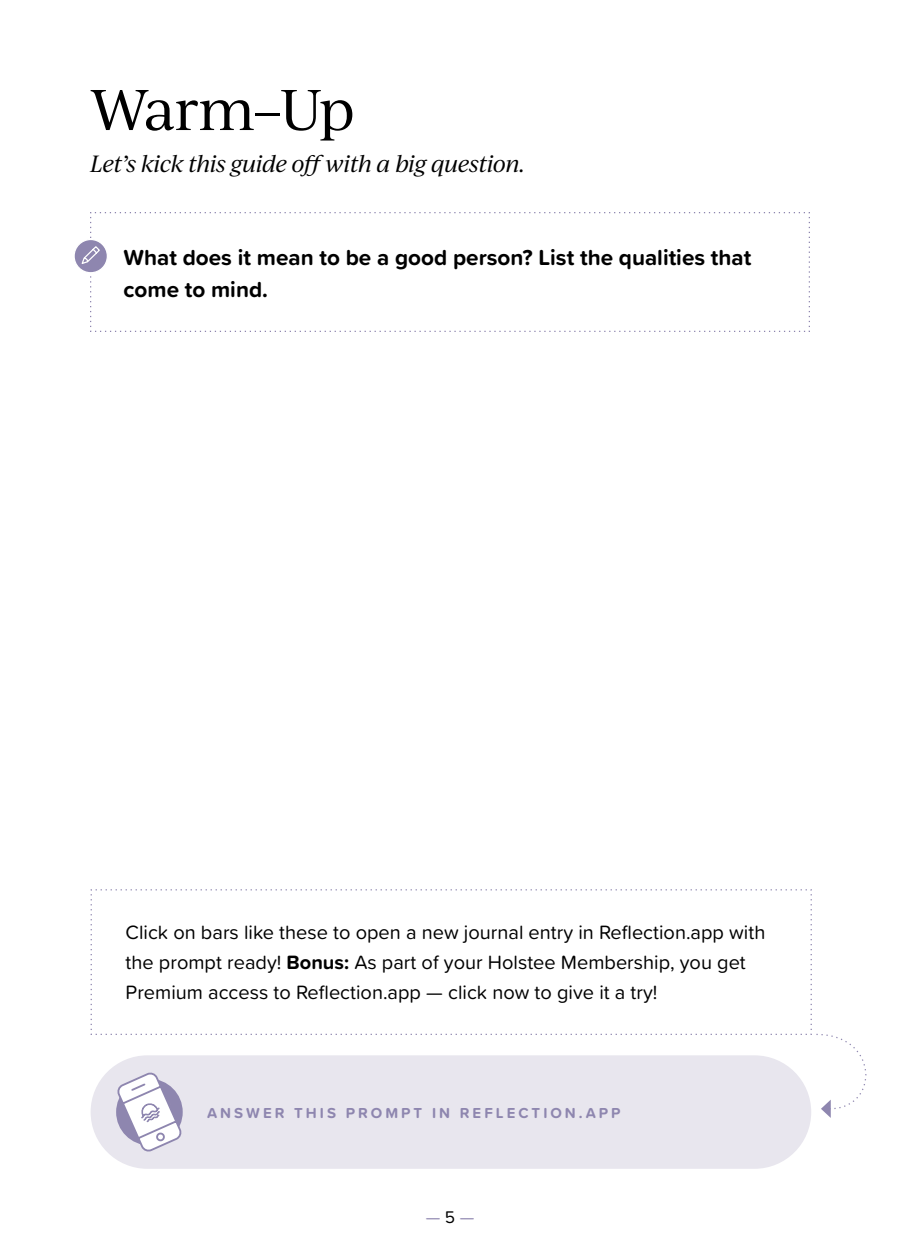
<style>
.page{position:relative;width:900px;height:1260px;background:#fff}
.page>*{position:absolute;margin:0;border:0;box-sizing:border-box;transform-origin:0 0}
.t1{font:55px "Ivy Journal";letter-spacing:-.05em;color:#000}
.t2{font:700 22.5px/32.5px "Proxima Soft";color:#000}
.t3{font:italic 22.5px "Ivy Journal";letter-spacing:-.03em;color:#000}
.t4{font:20px/30px "Proxima Soft";color:#000}
.t5{font:17.5px "Proxima Soft";color:#8e86af}
.t6{font:700 15px "Proxima Soft";letter-spacing:.2em;color:#8e86af}
.s1{font-weight:700}
.s2{color:#000}
</style>
<div class="page">
<div style="left:91px;top:1055px;width:720px;height:114px;background:#e8e6ee;border-radius:57px"></div>
<svg style="left:74px;top:240px;width:33px;height:33px"></svg>
<div style="left:73px;top:239px;width:35px;height:34px;border:1px solid #fff;border-radius:50%"></div>
<svg style="left:80px;top:212px;width:730px;height:120px"></svg>
<svg style="left:91px;top:889px;width:776px;height:263px"></svg>
<h1 class="t1" style="left:90px;top:71px;width:266px">Warm–Up</h1>
<p class="t3" style="left:90px;top:148px;width:437px">Let’s kick this guide off with a big question.</p>
<p class="t2" style="left:124px;top:240px;width:629px">What does it mean to be a good person? List the qualities that come to mind.</p>
<p class="t4" style="left:126px;top:916px;width:641px">Click on bars like these to open a new journal entry in Reflection.app with the prompt ready! <span class="s1">Bonus:</span> As part of your Holstee Membership, you get<br>Premium access to Reflection.app — click now to give it a try!</p>
<p class="t6" style="left:207px;top:1101px;width:415px">ANSWER THIS PROMPT IN REFLECTION.APP</p>
<p class="t5" style="left:426px;top:1204px;width:50px">— <span class="s2">5</span> —</p>
</div>
